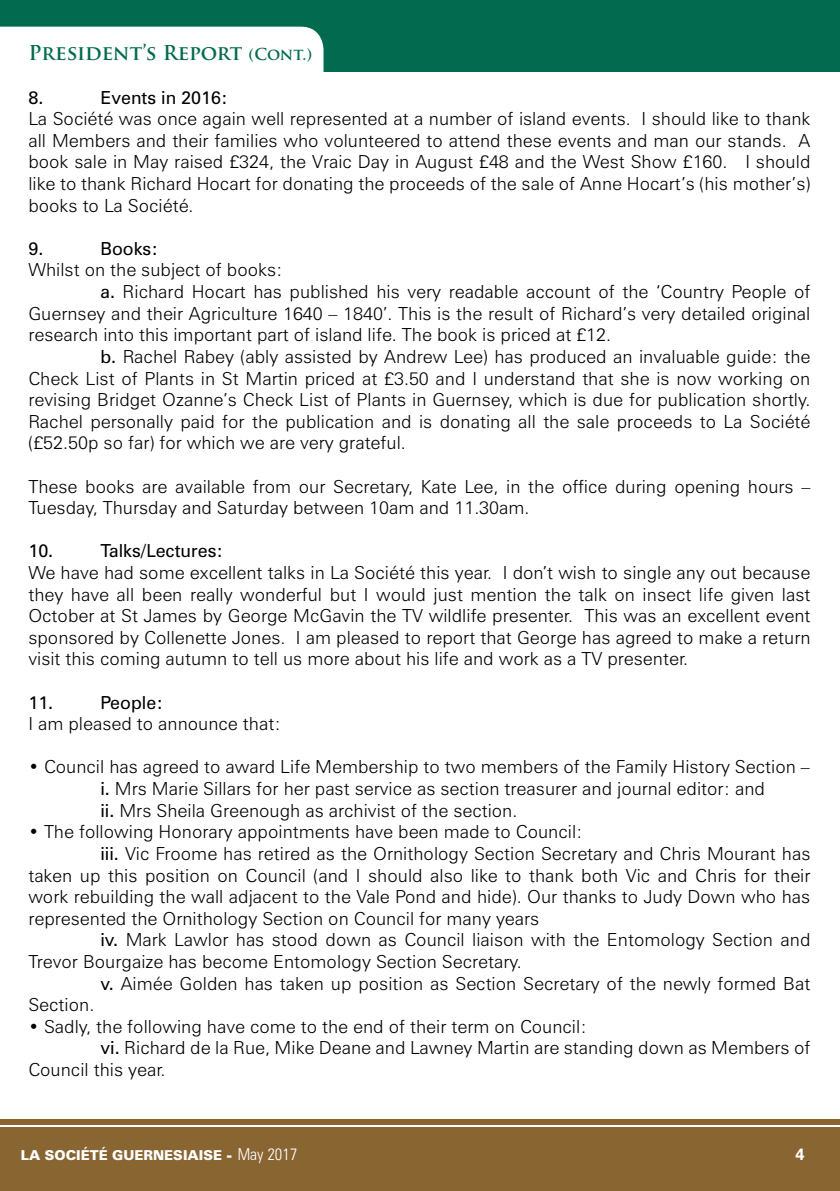
<style>
.page{position:relative;width:840px;height:1191px;background:#fff}
.page>*{position:absolute;margin:0;border:0;box-sizing:border-box;transform-origin:0 0}
.t1{font:700 20px "Trajan Pro";color:#026b4f}
.t2{font:300 18px/21.6px "Zurich BT";color:#000;text-align:justify}
.t3{font:18px "Zurich BT";color:#000}
.t4{font:700 16.4px "Zurich BT";color:#fff}
.t5{font:900 13.6px "Zurich BT";color:#fff}
.s1{font-size:16px}
.s2{font-weight:400}
.s3{font-weight:300;font-stretch:condensed;font-size:16.4px}
</style>
<div class="page">
<div style="left:0;top:1127px;width:839px;height:64px;background:#896532"></div>
<div style="left:0;top:1118px;width:839px;height:6px;background:#896532"></div>
<div style="left:0;top:0;width:839px;height:72px;background:#026b4f"></div>
<div style="left:0;top:27px;width:323px;height:45px;background:#fff"></div>
<p class="t1" style="left:28px;top:41px;width:285px">President’s Report <span class="s1">(Cont.)</span></p>
<p class="t3" style="left:28px;top:86px;width:16px">8.</p>
<p class="t3" style="left:100px;top:86px;width:129px">Events in 2016:</p>
<p class="t2" style="left:28px;top:108px;width:783px">La Société was once again well represented at a number of island events. I should like to thank all Members and their families who volunteered to attend these events and man our stands. A book sale in May raised £324, the Vraic Day in August £48 and the West Show £160. I should like to thank Richard Hocart for donating the proceeds of the sale of Anne Hocart’s (his mother’s) books to La Société.</p>
<p class="t3" style="left:28px;top:237px;width:16px">9.</p>
<p class="t3" style="left:100px;top:237px;width:59px">Books:</p>
<p class="t2" style="left:28px;top:259px;width:255px">Whilst on the subject of books:</p>
<p class="t2" style="left:100px;top:281px;width:711px"><span class="s2">a.</span> Richard Hocart has published his very readable account of the ‘Country People of</p>
<p class="t2" style="left:28px;top:302px;width:783px">Guernsey and their Agriculture 1640 – 1840’. This is the result of Richard’s very detailed original</p>
<p class="t2" style="left:28px;top:324px;width:584px">research into this important part of island life. The book is priced at £12.</p>
<p class="t2" style="left:100px;top:345px;width:711px"><span class="s2">b.</span> Rachel Rabey (ably assisted by Andrew Lee) has produced an invaluable guide: the</p>
<p class="t2" style="left:28px;top:367px;width:783px">Check List of Plants in St Martin priced at £3.50 and I understand that she is now working on</p>
<p class="t2" style="left:28px;top:389px;width:783px">revising Bridget Ozanne’s Check List of Plants in Guernsey, which is due for publication shortly.</p>
<p class="t2" style="left:28px;top:410px;width:783px">Rachel personally paid for the publication and is donating all the sale proceeds to La Société</p>
<p class="t2" style="left:28px;top:432px;width:379px">(£52.50p so far) for which we are very grateful.</p>
<p class="t2" style="left:28px;top:475px;width:783px">These books are available from our Secretary, Kate Lee, in the office during opening hours –<br>Tuesday, Thursday and Saturday between 10am and 11.30am.</p>
<p class="t3" style="left:28px;top:540px;width:26px">10.</p>
<p class="t3" style="left:100px;top:540px;width:124px">Talks/Lectures:</p>
<p class="t2" style="left:28px;top:561px;width:783px">We have had some excellent talks in La Société this year. I don’t wish to single any out because they have all been really wonderful but I would just mention the talk on insect life given last October at St James by George McGavin the TV wildlife presenter. This was an excellent event sponsored by Collenette Jones. I am pleased to report that George has agreed to make a return visit this coming autumn to tell us more about his life and work as a TV presenter.</p>
<p class="t3" style="left:28px;top:691px;width:26px">11.</p>
<p class="t3" style="left:100px;top:691px;width:64px">People:</p>
<p class="t2" style="left:28px;top:713px;width:254px">I am pleased to announce that:</p>
<p class="t2" style="left:100px;top:756px;width:710px;text-align:left;text-indent:-72px">• Council has agreed to award Life Membership to two members of the Family History Section – <span class="s2">i.</span> Mrs Marie Sillars for her past service as section treasurer and journal editor: and<br><span class="s2">ii.</span> Mrs Sheila Greenough as archivist of the section.</p>
<p class="t2" style="left:28px;top:821px;width:555px">• The following Honorary appointments have been made to Council:</p>
<p class="t2" style="left:100px;top:842px;width:711px"><span class="s2">iii.</span> Vic Froome has retired as the Ornithology Section Secretary and Chris Mourant has</p>
<p class="t2" style="left:28px;top:864px;width:783px">taken up this position on Council (and I should also like to thank both Vic and Chris for their</p>
<p class="t2" style="left:28px;top:885px;width:783px">work rebuilding the wall adjacent to the Vale Pond and hide). Our thanks to Judy Down who has</p>
<p class="t2" style="left:28px;top:907px;width:512px">represented the Ornithology Section on Council for many years</p>
<p class="t2" style="left:100px;top:929px;width:711px"><span class="s2">iv.</span> Mark Lawlor has stood down as Council liaison with the Entomology Section and</p>
<p class="t2" style="left:28px;top:950px;width:494px">Trevor Bourgaize has become Entomology Section Secretary.</p>
<p class="t2" style="left:100px;top:972px;width:711px"><span class="s2">v.</span> Aimée Golden has taken up position as Section Secretary of the newly formed Bat</p>
<p class="t2" style="left:28px;top:993px;width:67px">Section.</p>
<p class="t2" style="left:28px;top:1015px;width:559px">• Sadly, the following have come to the end of their term on Council:</p>
<p class="t2" style="left:100px;top:1037px;width:711px"><span class="s2">vi.</span> Richard de la Rue, Mike Deane and Lawney Martin are standing down as Members of</p>
<p class="t2" style="left:28px;top:1058px;width:139px">Council this year.</p>
<p class="t5" style="left:21px;top:1146px;width:278px">LA SOCIÉTÉ GUERNESIAISE - <span class="s3">May 2017</span></p>
<p class="t4" style="left:794px;top:1143px;width:11px">4</p>
</div>
